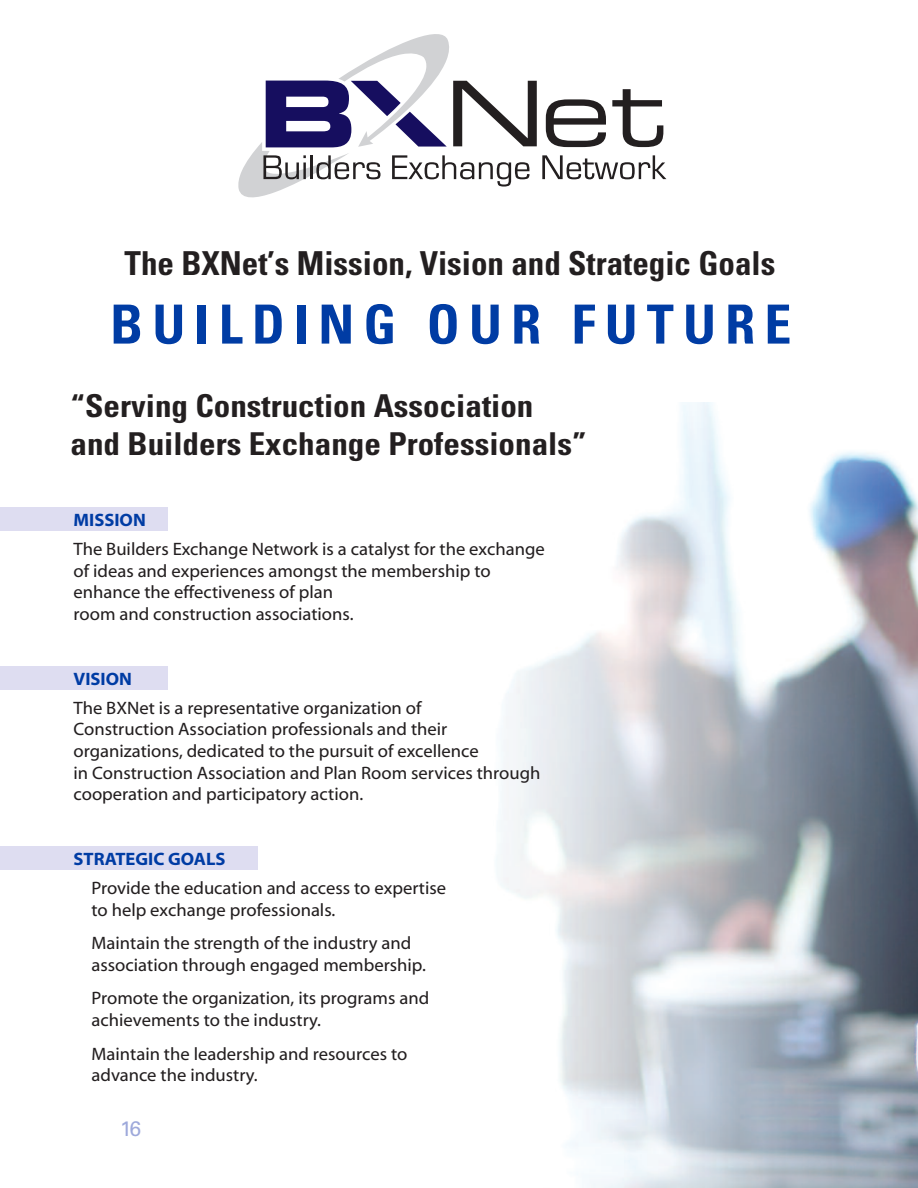
<style>
.page{position:relative;width:918px;height:1188px;background:#fff}
.page>*{position:absolute;margin:0;border:0;box-sizing:border-box;transform-origin:0 0}
.t1{font:700 condensed 54px "Univers LT Std";letter-spacing:.17em;color:#003ca4}
.t2{font:700 condensed 33px "Univers LT Std";color:#231f20}
.t3{font:700 condensed 31.5px/37.8px "Univers LT Std";color:#231f20;scale:1.05 1}
.t4{font:21px "Univers LT Std";color:#9ea9db}
.t5{font:18px/21.6px "Myriad Web Pro";color:#231f20}
.t6{font:700 18px "Myriad Web Pro";color:#003ca4}
</style>
<div class="page">
<svg style="left:238px;top:34px;width:428px;height:163px"></svg>
<img style="left:496px;top:402px;width:422px;height:786px">
<div style="left:0;top:507px;width:168px;height:24px;background:#deddf1"></div>
<div style="left:0;top:666px;width:168px;height:24px;background:#deddf1"></div>
<div style="left:0;top:846px;width:258px;height:24px;background:#deddf1"></div>
<h2 class="t2" style="left:125px;top:251px;width:652px">The BXNet’s Mission, Vision and Strategic Goals</h2>
<h1 class="t1" style="left:110px;top:305px;width:683px">BUILDING OUR FUTURE</h1>
<h3 class="t3" style="left:71px;top:390px;width:493px">“Serving Construction Association and Builders Exchange Professionals”</h3>
<p class="t6" style="left:74px;top:509px;width:74px">MISSION</p>
<p class="t5" style="left:74px;top:538px;width:473px">The Builders Exchange Network is a catalyst for the exchange of ideas and experiences amongst the membership to enhance the effectiveness of plan<br>room and construction associations.</p>
<p class="t6" style="left:74px;top:668px;width:60px">VISION</p>
<p class="t5" style="left:73px;top:697px;width:469px">The BXNet is a representative organization of<br>Construction Association professionals and their organizations, dedicated to the pursuit of excellence<br>in Construction Association and Plan Room services through cooperation and participatory action.</p>
<p class="t6" style="left:74px;top:848px;width:154px">STRATEGIC GOALS</p>
<p class="t5" style="left:91px;top:877px;width:356px">Provide the education and access to expertise to help exchange professionals.</p>
<p class="t5" style="left:92px;top:932px;width:336px">Maintain the strength of the industry and association through engaged membership.</p>
<p class="t5" style="left:92px;top:987px;width:339px">Promote the organization, its programs and achievements to the industry.</p>
<p class="t5" style="left:91px;top:1043px;width:317px">Maintain the leadership and resources to advance the industry.</p>
<p class="t4" style="left:120px;top:1121px;width:23px">16</p>
</div>
